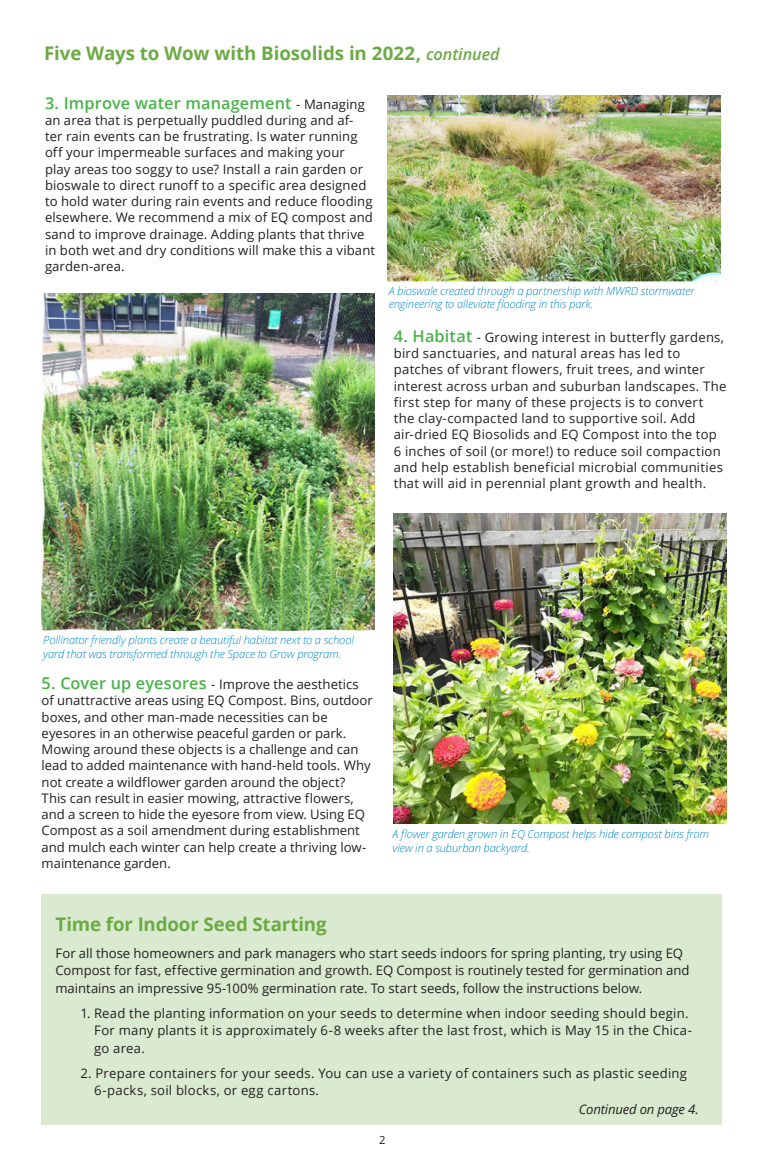
<style>
.page{position:relative;width:765px;height:1170px;background:#fff}
.page>*{position:absolute;margin:0;border:0;box-sizing:border-box;transform-origin:0 0}
.Text{font:700 18.75px "Open Sans";letter-spacing:-.005em;color:#6bab43}
.Text-2{font:600 16.25px "Open Sans";letter-spacing:.01em;color:#47b348}
.Text-3{font:13.12px/16.2px "Open Sans";letter-spacing:.01em;color:#231f20}
.Text-4{font:italic 13.12px "Open Sans";letter-spacing:-.015em;color:#231f20}
.t1{font:italic 300 11.25px/13.8px "Open Sans";letter-spacing:-.01em;color:#0089cf}
.Text-5{font:11.25px "Open Sans";color:#231f20}
.s1{font-weight:600;font-style:italic;font-size:16.25px}
.s2{font-weight:400;font-size:13.12px;color:#231f20}
.s3{font-weight:600;font-size:16.25px;color:#47b348}
</style>
<div class="page">
<div style="left:42px;top:894px;width:680px;height:231px;background:#daead0"></div>
<img style="left:387px;top:95px;width:334px;height:187px">
<img style="left:42px;top:293px;width:332px;height:337px">
<img style="left:394px;top:513px;width:333px;height:311px">
<p class="Text" style="left:44px;top:40px;width:457px">Five Ways to Wow with Biosolids in 2022, <span class="s1">continued</span></p>
<p class="Text-2" style="left:45px;top:92px;width:321px">3. Improve water management <span class="s2">- Managing</span></p>
<p class="Text-3" style="left:45px;top:112px;width:332px">an area that is perpetually puddled during and af-<br>ter rain events can be frustrating. Is water running off your impermeable surfaces and making your<br>play areas too soggy to use? Install a rain garden or bioswale to direct runoff to a specific area designed to hold water during rain events and reduce flooding elsewhere. We recommend a mix of EQ compost and sand to improve drainage. Adding plants that thrive in both wet and dry conditions will make this a vibant garden-area.</p>
<p class="t1" style="left:389px;top:283px;width:307px">A bioswale created through a partnership with MWRD stormwater engineering to alleviate flooding in this park.</p>
<p class="Text-3" style="left:394px;top:329px;width:334px"><span class="s3">4. Habitat</span> - Growing interest in butterfly gardens, bird sanctuaries, and natural areas has led to patches of vibrant flowers, fruit trees, and winter interest across urban and suburban landscapes. The first step for many of these projects is to convert the clay-compacted land to supportive soil. Add air-dried EQ Biosolids and EQ Compost into the top 6 inches of soil (or more!) to reduce soil compaction and help establish beneficial microbial communities that will aid in perennial plant growth and health.</p>
<p class="t1" style="left:43px;top:633px;width:312px">Pollinator friendly plants create a beautiful habitat next to a school yard that was transformed through the Space to Grow program.</p>
<p class="Text-3" style="left:42px;top:676px;width:333px"><span class="s3">5. Cover up eyesores</span> - Improve the aesthetics of unattractive areas using EQ Compost. Bins, outdoor boxes, and other man-made necessities can be eyesores in an otherwise peaceful garden or park.<br>Mowing around these objects is a challenge and can lead to added maintenance with hand-held tools. Why not create a wildflower garden around the object?<br>This can result in easier mowing, attractive flowers, and a screen to hide the eyesore from view. Using EQ Compost as a soil amendment during establishment and mulch each winter can help create a thriving low&shy;maintenance garden.</p>
<p class="Text" style="left:56px;top:911px;width:273px">Time for Indoor Seed Starting</p>
<p class="t1" style="left:393px;top:827px;width:318px">A flower garden grown in EQ Compost helps hide compost bins from view in a suburban backyard.</p>
<p class="Text-3" style="left:56px;top:944px;width:636px;line-height:17.5px">For all those homeowners and park managers who start seeds indoors for spring planting, try using EQ<br>Compost for fast, effective germination and growth. EQ Compost is routinely tested for germination and maintains an impressive 95-100% germination rate. To start seeds, follow the instructions below.</p>
<p class="Text-3" style="left:94px;top:1004px;width:599px;line-height:17.5px;text-indent:-14px">1. Read the planting information on your seeds to determine when indoor seeding should begin.<br>For many plants it is approximately 6-8 weeks after the last frost, which is May 15 in the Chica&shy;go area.</p>
<p class="Text-3" style="left:94px;top:1064px;width:594px;line-height:17.5px;text-indent:-14px">2. Prepare containers for your seeds. You can use a variety of containers such as plastic seeding<br>6-packs, soil blocks, or egg cartons.</p>
<p class="Text-5" style="left:379px;top:1132px;width:8px">2</p>
<p class="Text-4" style="left:579px;top:1100px;width:121px">Continued on page 4.</p>
</div>
